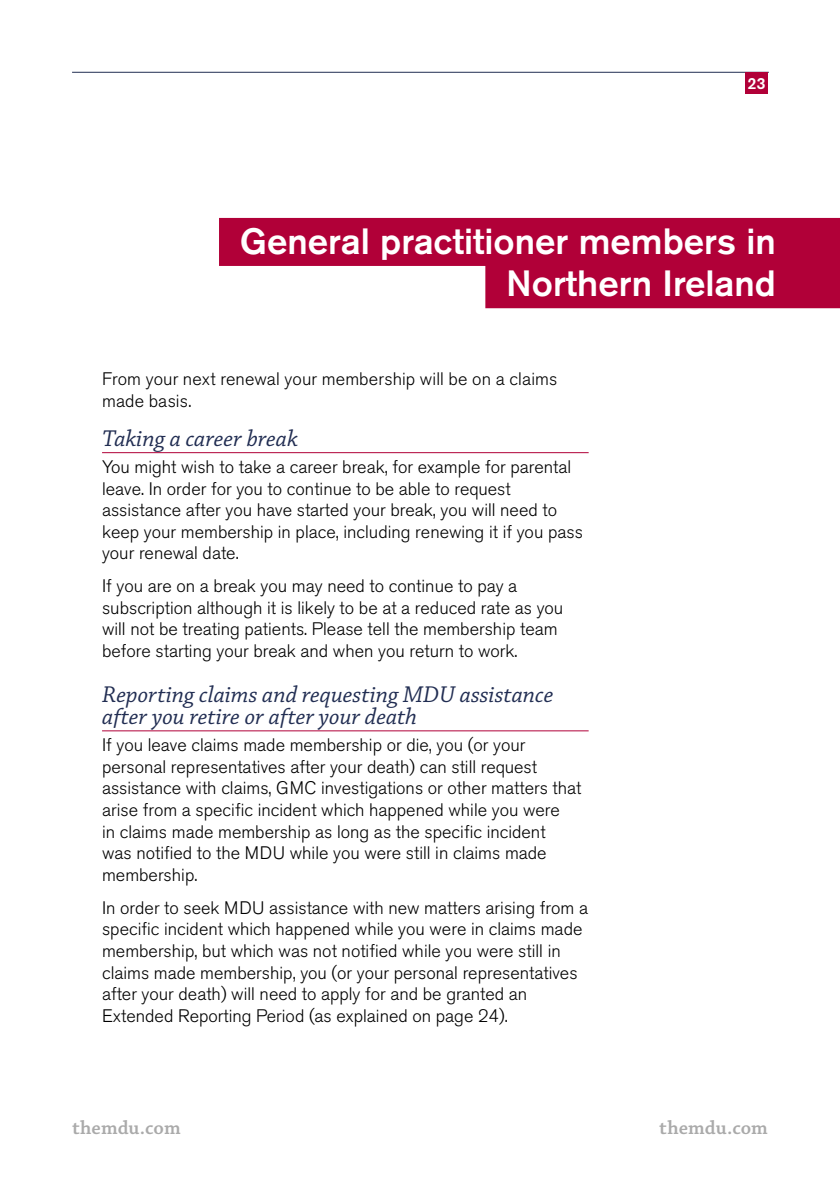
<style>
.page{position:relative;width:840px;height:1191px;background:#fff}
.page>*{position:absolute;margin:0;border:0;box-sizing:border-box;transform-origin:0 0}
.t1{font:500 36.2px/42.2px "Akzidenz Grotesk BE";color:#fff;text-align:right}
.t2{font:italic 24px/22px "Chaparral Pro";color:#212d52}
.t3{font:600 20px "Chaparral Pro";color:#aaa}
.t4{font:300 18px/21.6px "Akzidenz Grotesk BE";color:#000}
.t5{font:500 16px "Akzidenz Grotesk BE";color:#fff}
</style>
<div class="page">
<hr style="left:72px;top:72px;width:696px;height:1px;background:#212d52">
<div style="left:744px;top:72px;width:23px;height:21px;background:#b10038"></div>
<hr style="left:102px;top:452px;width:486px;height:1px;background:#b10038">
<hr style="left:102px;top:730px;width:486px;height:1px;background:#b10038">
<div style="left:219px;top:218px;width:620px;height:48px;background:#b10038"></div>
<div style="left:485px;top:260px;width:354px;height:48px;background:#b10038"></div>
<p class="t5" style="left:747px;top:73px;width:19px">23</p>
<h1 class="t1" style="left:240px;top:219px;width:537px">General practitioner members in<br>Northern Ireland</h1>
<p class="t4" style="left:102px;top:368px;width:456px">From your next renewal your membership will be on a claims made basis.</p>
<h2 class="t2" style="left:102px;top:428px;width:197px">Taking a career break</h2>
<p class="t4" style="left:102px;top:456px;width:482px">You might wish to take a career break, for example for parental leave. In order for you to continue to be able to request assistance after you have started your break, you will need to keep your membership in place, including renewing it if you pass your renewal date.</p>
<p class="t4" style="left:102px;top:575px;width:462px">If you are on a break you may need to continue to pay a subscription although it is likely to be at a reduced rate as you will not be treating patients. Please tell the membership team before starting your break and when you return to work.</p>
<h2 class="t2" style="left:102px;top:684px;width:452px">Reporting claims and requesting MDU assistance after you retire or after your death</h2>
<p class="t4" style="left:102px;top:734px;width:480px">If you leave claims made membership or die, you (or your personal representatives after your death) can still request assistance with claims, GMC investigations or other matters that arise from a specific incident which happened while you were<br>in claims made membership as long as the specific incident<br>was notified to the MDU while you were still in claims made membership.</p>
<p class="t4" style="left:102px;top:897px;width:487px">In order to seek MDU assistance with new matters arising from a specific incident which happened while you were in claims made membership, but which was not notified while you were still in claims made membership, you (or your personal representatives after your death) will need to apply for and be granted an Extended Reporting Period (as explained on page 24).</p>
<p class="t3" style="left:72px;top:1116px;width:110px">themdu.com</p>
<p class="t3" style="left:659px;top:1116px;width:110px">themdu.com</p>
</div>
